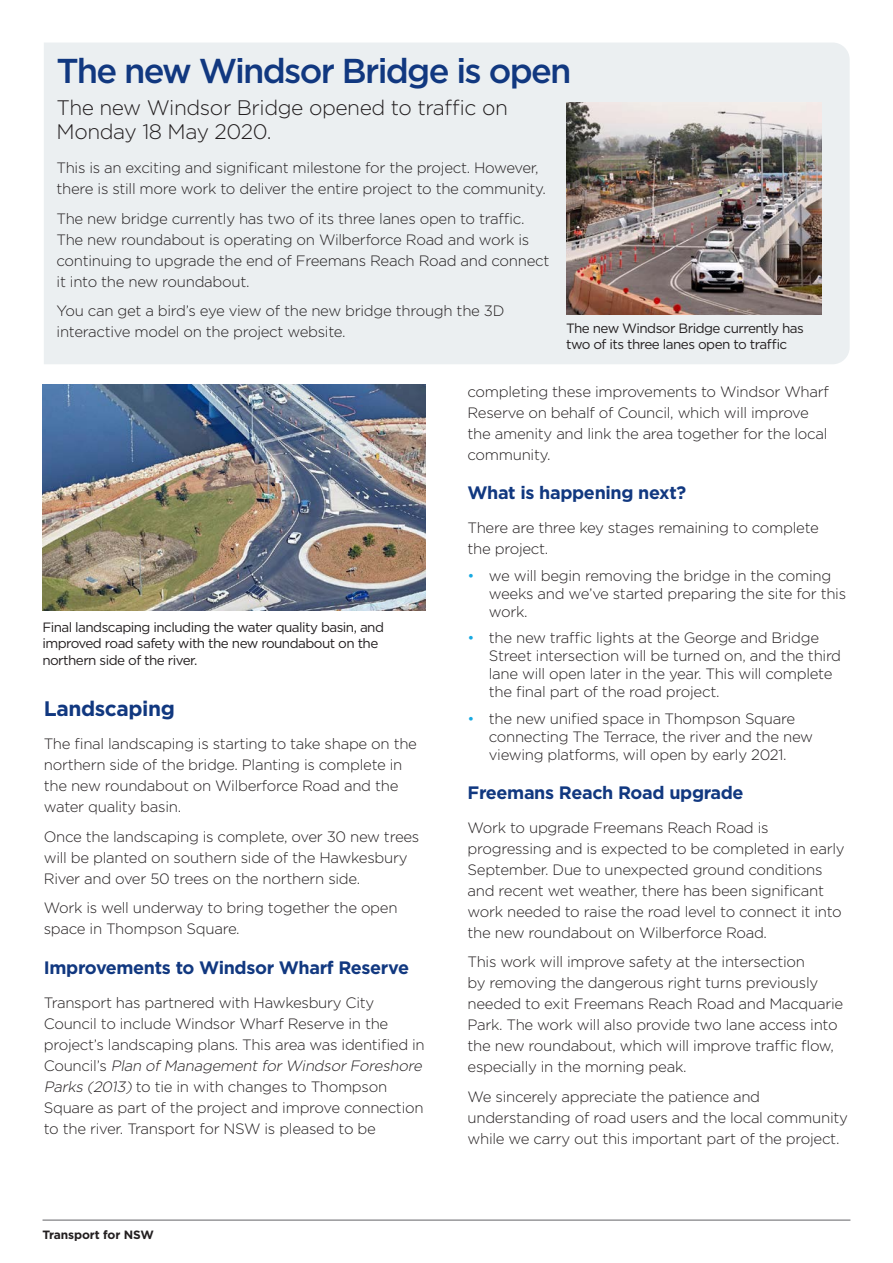
<style>
.page{position:relative;width:893px;height:1263px;background:#fff}
.page>*{position:absolute;margin:0;border:0;box-sizing:border-box;transform-origin:0 0}
.TfNSW_Heading_2{font:500 34.5px "Gotham";letter-spacing:-.05em;color:#113880}
.TfNSW_Intro_paragrap{font:300 21px/24px "Gotham";letter-spacing:-.02em;color:#231f20}
.TfNSW_Heading_3{font:700 21px "Gotham";letter-spacing:-.02em;color:#113880}
.TfNSW_Heading_3-2{font:700 18px "Gotham";letter-spacing:-.02em;color:#113880}
.TfNSW_body_text{font:300 15px/21px "Gotham";letter-spacing:-.02em;color:#231f20}
.TfNSW_Chart_-_Value{font:13.5px/16.6px "Gotham";letter-spacing:-.04em;color:#231f20}
.t1{font:700 12px "Gotham";letter-spacing:-.01em;color:#231f20}
.s1{color:#17a9e1}
.s2{font-style:italic}
</style>
<div class="page">
<div style="left:44px;top:43px;width:806px;height:321px;background:#ebeff1"></div>
<hr style="left:43px;top:1220px;width:807px;height:1px;background:#636366">
<img style="left:566px;top:102px;width:255px;height:213px">
<img style="left:42px;top:385px;width:383px;height:225px">
<h2 class="TfNSW_Heading_2" style="left:57px;top:48px;width:516px">The new Windsor Bridge is open</h2>
<p class="TfNSW_Intro_paragrap" style="left:57px;top:95px;width:453px">The new Windsor Bridge opened to traffic on<br>Monday 18 May 2020.</p>
<p class="TfNSW_body_text" style="left:57px;top:157px;width:491px">This is an exciting and significant milestone for the project. However, there is still more work to deliver the entire project to the community.</p>
<p class="TfNSW_body_text" style="left:57px;top:207px;width:494px">The new bridge currently has two of its three lanes open to traffic.<br>The new roundabout is operating on Wilberforce Road and work is continuing to upgrade the end of Freemans Reach Road and connect it into the new roundabout.</p>
<p class="TfNSW_body_text" style="left:57px;top:300px;width:449px">You can get a bird’s eye view of the new bridge through the 3D interactive model on the project website.</p>
<p class="TfNSW_Chart_-_Value" style="left:566px;top:319px;width:239px">The new Windsor Bridge currently has two of its three lanes open to traffic</p>
<p class="TfNSW_body_text" style="left:468px;top:380px;width:363px">completing these improvements to Windsor Wharf Reserve on behalf of Council, which will improve the amenity and link the area together for the local community.</p>
<h3 class="TfNSW_Heading_3-2" style="left:468px;top:481px;width:220px">What is happening next?</h3>
<p class="TfNSW_body_text" style="left:468px;top:517px;width:353px">There are three key stages remaining to complete the project.</p>
<p class="TfNSW_body_text" style="left:489px;top:566px;width:359px;line-height:18px;text-indent:-21px"><span class="s1">•</span> we will begin removing the bridge in the coming weeks and we’ve started preparing the site for this work.</p>
<p class="TfNSW_body_text" style="left:489px;top:628px;width:354px;line-height:18px;text-indent:-21px"><span class="s1">•</span> the new traffic lights at the George and Bridge Street intersection will be turned on, and the third lane will open later in the year. This will complete the final part of the road project.</p>
<p class="TfNSW_body_text" style="left:489px;top:709px;width:326px;line-height:18px;text-indent:-21px"><span class="s1">•</span> the new unified space in Thompson Square connecting The Terrace, the river and the new viewing platforms, will open by early 2021.</p>
<h3 class="TfNSW_Heading_3-2" style="left:468px;top:781px;width:278px">Freemans Reach Road upgrade</h3>
<p class="TfNSW_body_text" style="left:468px;top:817px;width:379px">Work to upgrade Freemans Reach Road is progressing and is expected to be completed in early September. Due to unexpected ground conditions and recent wet weather, there has been significant work needed to raise the road level to connect it into the new roundabout on Wilberforce Road.</p>
<p class="TfNSW_body_text" style="left:468px;top:951px;width:377px">This work will improve safety at the intersection<br>by removing the dangerous right turns previously needed to exit Freemans Reach Road and Macquarie Park. The work will also provide two lane access into the new roundabout, which will improve traffic flow, especially in the morning peak.</p>
<p class="TfNSW_body_text" style="left:468px;top:1086px;width:382px">We sincerely appreciate the patience and understanding of road users and the local community while we carry out this important part of the project.</p>
<p class="TfNSW_Chart_-_Value" style="left:42px;top:618px;width:343px">Final landscaping including the water quality basin, and improved road safety with the new roundabout on the northern side of the river.</p>
<h3 class="TfNSW_Heading_3" style="left:44px;top:694px;width:133px">Landscaping</h3>
<p class="TfNSW_body_text" style="left:44px;top:733px;width:375px">The final landscaping is starting to take shape on the northern side of the bridge. Planting is complete in the new roundabout on Wilberforce Road and the water quality basin.</p>
<p class="TfNSW_body_text" style="left:44px;top:826px;width:377px">Once the landscaping is complete, over 30 new trees will be planted on southern side of the Hawkesbury<br>River and over 50 trees on the northern side.</p>
<p class="TfNSW_body_text" style="left:44px;top:897px;width:355px">Work is well underway to bring together the open space in Thompson Square.</p>
<h3 class="TfNSW_Heading_3-2" style="left:44px;top:955px;width:367px">Improvements to Windsor Wharf Reserve</h3>
<p class="TfNSW_body_text" style="left:44px;top:991px;width:383px">Transport has partnered with Hawkesbury City Council to include Windsor Wharf Reserve in the project’s landscaping plans. This area was identified in C o u n c i l ’ s <span class="s2">Plan ofManagementforWindsorForeshore Parks (2013)</span>to tie in with changes to Thompson Square as part of the project and improve connection to the river. Transport for NSW is pleased to be</p>
<p class="t1" style="left:42px;top:1227px;width:113px">Transport for NSW</p>
</div>
